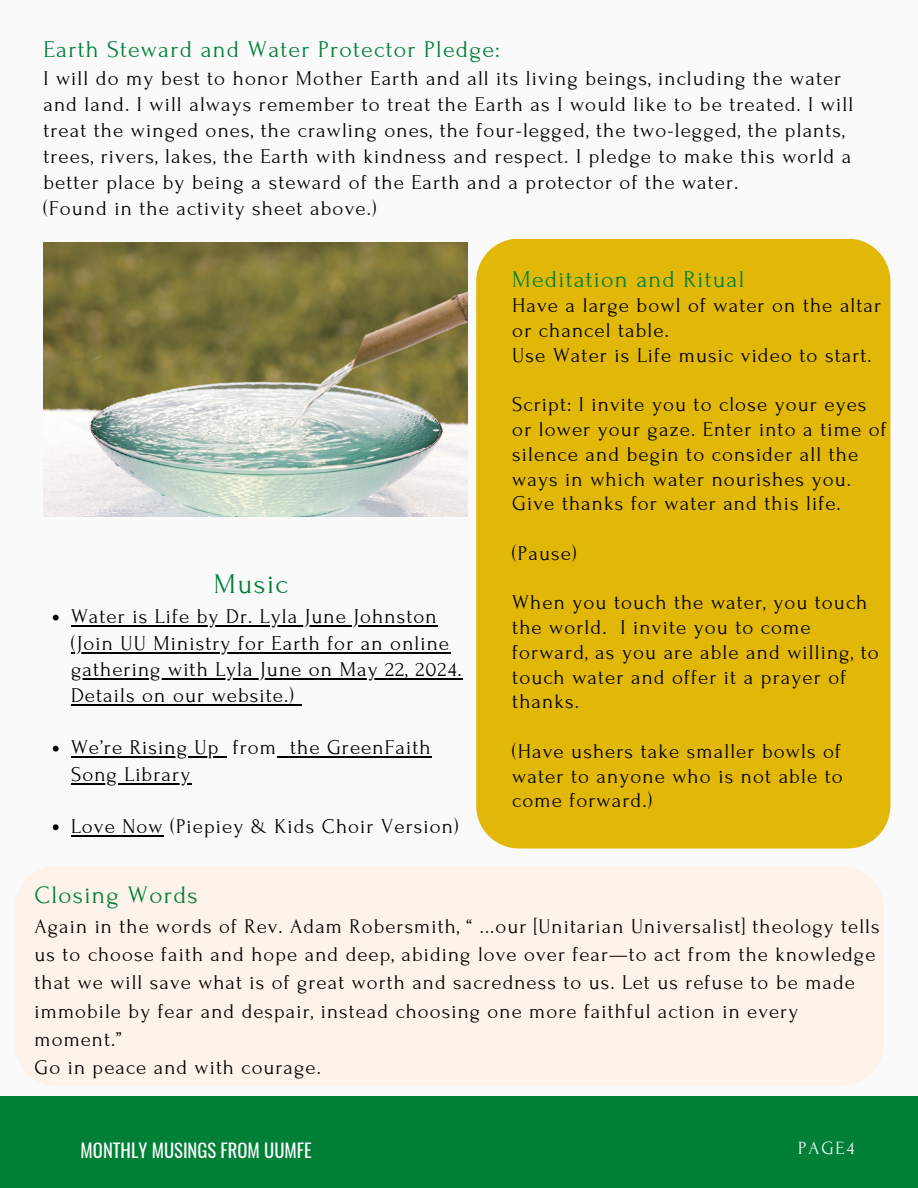
<style>
.page{position:relative;width:918px;height:1188px;background:#fafafa}
.page>*{position:absolute;margin:0;border:0;box-sizing:border-box;transform-origin:0 0}
.t1{font:28.5px "Forum";letter-spacing:.05em;color:#008037}
.t2{font:25.05px "Forum";letter-spacing:.05em;color:#008037}
.t3{font:24px "Forum";letter-spacing:.05em;color:#008037}
.t4{font:21px/24.8px "Forum";letter-spacing:.05em;color:#000}
.t5{font:20.85px/28.2px "Forum";letter-spacing:.05em;color:#000}
.t6{font:18.75px "Oswald";color:#fafafa}
.t7{font:18.6px "Forum";letter-spacing:.1em;color:#fafafa}
</style>
<div class="page">
<div style="left:0;top:1096px;width:918px;height:92px;background:#008037"></div>
<img style="left:43px;top:242px;width:425px;height:275px">
<div style="left:15px;top:866px;width:869px;height:220px;background:#fef3ea"></div>
<div style="left:476px;top:239px;width:414px;height:610px;background:#e2b808"></div>
<svg style="left:53px;top:615px;width:6px;height:5px"></svg>
<hr style="left:71px;top:625px;width:367px;height:2px;background:#000">
<hr style="left:71px;top:652px;width:379px;height:1px;background:#000">
<hr style="left:71px;top:678px;width:392px;height:2px;background:#000">
<hr style="left:71px;top:704px;width:224px;height:2px;background:#000">
<svg style="left:295px;top:704px;width:7px;height:2px"></svg>
<svg style="left:53px;top:746px;width:6px;height:6px"></svg>
<hr style="left:71px;top:756px;width:149px;height:2px;background:#000">
<svg style="left:220px;top:756px;width:6px;height:2px"></svg>
<svg style="left:277px;top:756px;width:13px;height:2px"></svg>
<hr style="left:290px;top:756px;width:142px;height:2px;background:#000">
<hr style="left:71px;top:783px;width:120px;height:2px;background:#000">
<svg style="left:53px;top:824px;width:6px;height:6px"></svg>
<hr style="left:71px;top:835px;width:93px;height:2px;background:#000">
<p class="t3" style="left:43px;top:37px;width:458px">Earth Steward and Water Protector Pledge:</p>
<p class="t4" style="left:43px;top:66px;width:811px;line-height:25.8px">I will do my best to honor Mother Earth and all its living beings, including the water and land. I will always remember to treat the Earth as I would like to be treated. I will treat the winged ones, the crawling ones, the four-legged, the two-legged, the plants, trees, rivers, lakes, the Earth with kindness and respect. I pledge to make this world a better place by being a steward of the Earth and a protector of the water.<br>(Found in the activity sheet above.)</p>
<h3 class="t1" style="left:214px;top:569px;width:76px">Music</h3>
<h3 class="t4" style="left:71px;top:605px;width:367px">Water is Life by Dr. Lyla June Johnston</h3>
<h3 class="t4" style="left:71px;top:631px;width:380px">(Join UU Ministry for Earth for an online</h3>
<p class="t4" style="left:71px;top:656px;width:392px;line-height:26.2px">gathering with Lyla June on May 22, 2024.<br>Details on our website.)</p>
<p class="t4" style="left:71px;top:736px;width:149px">We’re Rising Up</p>
<h2 class="t4" style="left:233px;top:736px;width:199px">from the GreenFaith</h2>
<p class="t4" style="left:71px;top:762px;width:121px">Song Library</p>
<p class="t4" style="left:71px;top:814px;width:389px">Love Now (Piepiey &amp; Kids Choir Version)</p>
<h3 class="t3" style="left:512px;top:266px;width:234px">Meditation and Ritual</h3>
<h3 class="t4" style="left:512px;top:294px;width:370px">Have a large bowl of water on the altar or chancel table.<br>Use Water is Life music video to start.</h3>
<h3 class="t4" style="left:512px;top:393px;width:376px">Script: I invite you to close your eyes or lower your gaze. Enter into a time of silence and begin to consider all the ways in which water nourishes you.<br>Give thanks for water and this life.</h3>
<h3 class="t4" style="left:512px;top:541px;width:66px">(Pause)</h3>
<h3 class="t4" style="left:512px;top:591px;width:368px">When you touch the water, you touch the world. I invite you to come forward, as you are able and willing, to touch water and offer it a prayer of thanks.</h3>
<h3 class="t4" style="left:512px;top:739px;width:332px;text-align:justify">(Have ushers take smaller bowls of water to anyone who is not able to come forward.)</h3>
<p class="t2" style="left:35px;top:881px;width:165px">Closing Words</p>
<p class="t5" style="left:35px;top:913px;width:847px">Again in the words of Rev. Adam Robersmith, “ ...our [Unitarian Universalist] theology tells us to choose faith and hope and deep, abiding love over fear—to act from the knowledge that we will save what is of great worth and sacredness to us. Let us refuse to be made immobile by fear and despair, instead choosing one more faithful action in every moment.”<br>Go in peace and with courage.</p>
<h1 class="t6" style="left:81px;top:1136px;width:233px">MONTHLY MUSINGS FROM UUMFE</h1>
<h3 class="t7" style="left:798px;top:1138px;width:58px">PAGE4</h3>
</div>
